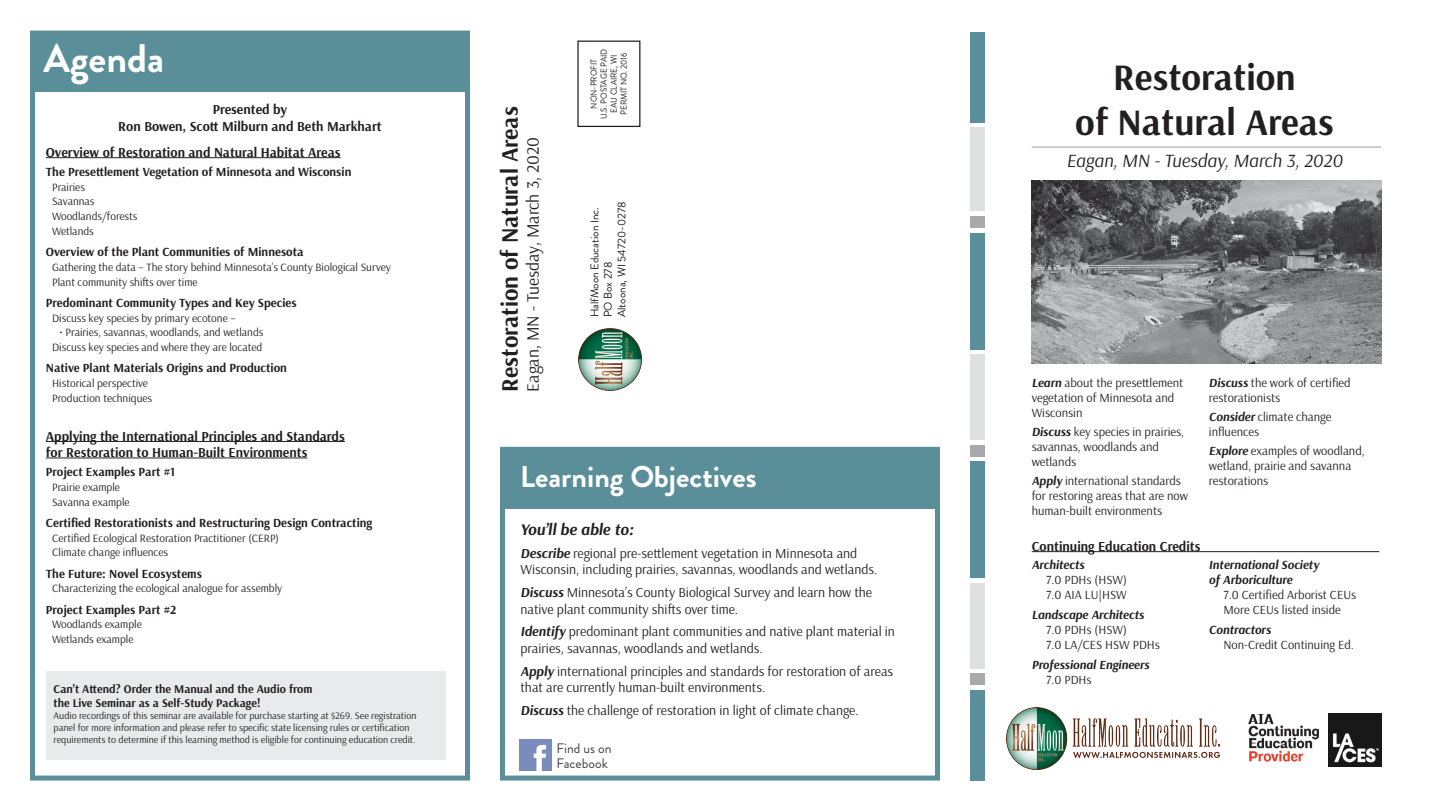
<style>
.page{position:relative;width:1440px;height:810px;background:#fff}
.page>*{position:absolute;margin:0;border:0;box-sizing:border-box;transform-origin:0 0}
.t1{font:700 40px "Brandon Grotesque";color:#fff}
.t2{font:700 37.5px/45px "Arsenal";color:#231f20;text-align:center}
.t3{font:700 30px "Brandon Grotesque";color:#fff}
.t4{font:700 23.75px "Arsenal";color:#231f20}
.t5{font:italic 18.75px "Arsenal";color:#231f20}
.t6{font:17.5px "Arsenal";color:#231f20}
.t7{font:italic 700 16.25px "Arsenal";color:#231f20}
.t8{font:13.75px/16.5px "Arsenal";color:#231f20}
.t9{font:700 13.75px/16.5px "Arsenal";color:#231f20}
.t10{font:13.75px/15px "Brandon Grotesque";color:#414142}
.t11{font:12.5px/15px "Arsenal";color:#231f20}
.t12{font:700 12.5px "Arsenal";color:#231f20}
.t13{font:italic 700 12.5px/15px "Arsenal";color:#231f20}
.t14{font:700 11.88px/14.2px "Arsenal";color:#231f20}
.t15{font:11.25px "Arsenal";color:#231f20}
.t16{font:11.25px "Brandon Grotesque";color:#231f20}
.t17{font:10px/12px "Arsenal";color:#231f20}
.t18{font:8.75px/10px "Brandon Grotesque";color:#231f20;text-align:center;scale:.92 1}
.s1{font-weight:700;font-style:italic}
</style>
<div class="page">
<img style="left:1032px;top:181px;width:349px;height:182px">
<div style="left:970px;top:354px;width:14px;height:86px;background:#dee0e1"></div>
<div style="left:970px;top:127px;width:14px;height:84px;background:#dee0e1"></div>
<div style="left:500px;top:447px;width:440px;height:334px;border:5px solid #5a8f99"></div>
<div style="left:30px;top:31px;width:440px;height:60px;background:#5a8f99"></div>
<div style="left:30px;top:31px;width:440px;height:750px;border:5px solid #5a8f99"></div>
<div style="left:500px;top:447px;width:440px;height:61px;background:#5a8f99"></div>
<img style="left:1006px;top:708px;width:213px;height:61px">
<img style="left:520px;top:740px;width:32px;height:31px">
<div style="left:970px;top:216px;width:14px;height:12px;background:#a7a9ac"></div>
<div style="left:970px;top:445px;width:14px;height:12px;background:#a7a9ac"></div>
<div style="left:970px;top:462px;width:14px;height:116px;background:#5a8f99"></div>
<div style="left:970px;top:673px;width:14px;height:12px;background:#a7a9ac"></div>
<div style="left:970px;top:233px;width:14px;height:117px;background:#5a8f99"></div>
<div style="left:970px;top:690px;width:14px;height:91px;background:#5a8f99"></div>
<div style="left:970px;top:32px;width:14px;height:90px;background:#5a8f99"></div>
<div style="left:970px;top:583px;width:14px;height:85px;background:#dee0e1"></div>
<div style="left:577px;top:41px;width:63px;height:86px;border:1px solid #231f20"></div>
<img style="left:579px;top:328px;width:63px;height:63px">
<img style="left:1328px;top:713px;width:54px;height:54px">
<hr style="left:1032px;top:146px;width:349px;height:2px;background:#b2b4b6">
<hr style="left:1032px;top:551px;width:347px;height:1px;background:#231f20">
<hr style="left:46px;top:157px;width:295px;height:1px;background:#231f20">
<hr style="left:46px;top:441px;width:299px;height:1px;background:#231f20">
<hr style="left:46px;top:458px;width:261px;height:1px;background:#231f20">
<div style="left:46px;top:671px;width:400px;height:88px;background:#e9eaeb"></div>
<img style="left:1248px;top:714px;width:71px;height:48px">
<p class="t1" style="left:44px;top:31px;width:122px">Agenda</p>
<p class="t9" style="left:213px;top:102px;width:76px">Presented by</p>
<p class="t9" style="left:118px;top:118px;width:265px">Ron Bowen, Scott Milburn and Beth Markhart</p>
<p class="t9" style="left:46px;top:145px;width:296px">Overview of Restoration and Natural Habitat Areas</p>
<p class="t12" style="left:46px;top:164px;width:307px">The Presettlement Vegetation of Minnesota and Wisconsin</p>
<p class="t15" style="left:52px;top:180px;width:34px">Prairies</p>
<p class="t15" style="left:52px;top:195px;width:44px">Savannas</p>
<p class="t15" style="left:52px;top:209px;width:87px">Woodlands/forests</p>
<p class="t15" style="left:52px;top:224px;width:43px">Wetlands</p>
<p class="t12" style="left:46px;top:244px;width:259px">Overview of the Plant Communities of Minnesota</p>
<p class="t15" style="left:52px;top:260px;width:340px">Gathering the data – The story behind Minnesota’s County Biological Survey</p>
<p class="t15" style="left:52px;top:275px;width:147px">Plant community shifts over time</p>
<p class="t12" style="left:46px;top:295px;width:252px">Predominant Community Types and Key Species</p>
<p class="t15" style="left:52px;top:311px;width:185px">Discuss key species by primary ecotone –</p>
<p class="t15" style="left:60px;top:326px;width:205px">• Prairies, savannas, woodlands, and wetlands</p>
<p class="t15" style="left:52px;top:340px;width:212px">Discuss key species and where they are located</p>
<p class="t12" style="left:46px;top:360px;width:243px">Native Plant Materials Origins and Production</p>
<p class="t15" style="left:52px;top:376px;width:97px">Historical perspective</p>
<p class="t15" style="left:52px;top:391px;width:102px">Production techniques</p>
<p class="t9" style="left:46px;top:428px;width:300px">Applying the International Principles and Standards for Restoration to Human-Built Environments</p>
<p class="t12" style="left:46px;top:464px;width:131px">Project Examples Part #1</p>
<p class="t15" style="left:52px;top:480px;width:69px">Prairie example</p>
<p class="t15" style="left:52px;top:495px;width:79px">Savanna example</p>
<p class="t12" style="left:46px;top:515px;width:328px">Certified Restorationists and Restructuring Design Contracting</p>
<p class="t15" style="left:52px;top:531px;width:228px">Certified Ecological Restoration Practitioner (CERP)</p>
<p class="t15" style="left:52px;top:546px;width:117px">Climate change influences</p>
<p class="t12" style="left:46px;top:566px;width:158px">The Future: Novel Ecosystems</p>
<p class="t15" style="left:52px;top:582px;width:232px">Characterizing the ecological analogue for assembly</p>
<p class="t12" style="left:46px;top:602px;width:132px">Project Examples Part #2</p>
<p class="t15" style="left:52px;top:618px;width:91px">Woodlands example</p>
<p class="t15" style="left:52px;top:632px;width:83px">Wetlands example</p>
<p class="t14" style="left:54px;top:682px;width:260px">Can’t Attend? Order the Manual and the Audio from the Live Seminar as a Self-Study Package!</p>
<p class="t17" style="left:54px;top:709px;width:364px">Audio recordings of this seminar are available for purchase starting at $269. See registration panel for more information and please refer to specific state licensing rules or certification requirements to determine if this learning method is eligible for continuing education credit.</p>
<p class="t4" style="left:495px;top:392px;width:287px;rotate:-90deg">Restoration of Natural Areas</p>
<p class="t6" style="left:522px;top:392px;width:256px;rotate:-90deg">Eagan, MN - Tuesday, March 3, 2020</p>
<p class="t18" style="left:589px;top:119px;width:78px;rotate:-90deg">NON-PROFIT<br>U.S. POSTAGE PAID<br>EAU CLAIRE, WI<br>PERMIT NO. 2016</p>
<p class="t16" style="left:614px;top:317px;width:117px;rotate:-90deg">Altoona, WI 54720-0278</p>
<p class="t16" style="left:587px;top:317px;width:112px;rotate:-90deg">HalfMoon Education Inc.</p>
<p class="t16" style="left:600px;top:317px;width:57px;rotate:-90deg">PO Box 278</p>
<p class="t3" style="left:520px;top:456px;width:238px">Learning Objectives</p>
<p class="t7" style="left:520px;top:520px;width:115px">You’ll be able to:</p>
<p class="t8" style="left:520px;top:545px;width:358px"><span class="s1">Describe</span> regional pre-settlement vegetation in Minnesota and<br>Wisconsin, including prairies, savannas, woodlands and wetlands.</p>
<p class="t8" style="left:520px;top:584px;width:353px"><span class="s1">Discuss</span> Minnesota’s County Biological Survey and learn how the native plant community shifts over time.</p>
<p class="t8" style="left:520px;top:623px;width:376px"><span class="s1">Identify</span> predominant plant communities and native plant material in prairies, savannas, woodlands and wetlands.</p>
<p class="t8" style="left:520px;top:663px;width:374px"><span class="s1">Apply</span> international principles and standards for restoration of areas that are currently human-built environments.</p>
<p class="t8" style="left:520px;top:702px;width:340px"><span class="s1">Discuss</span> the challenge of restoration in light of climate change.</p>
<p class="t10" style="left:557px;top:741px;width:57px">Find us on<br>Facebook</p>
<p class="t2" style="left:1075px;top:56px;width:260px">Restoration<br>of Natural Areas</p>
<p class="t5" style="left:1066px;top:149px;width:278px">Eagan, MN - Tuesday, March 3, 2020</p>
<p class="t11" style="left:1032px;top:376px;width:153px"><span class="s1">Learn</span> about the presettlement vegetation of Minnesota and<br>Wisconsin</p>
<p class="t11" style="left:1032px;top:424px;width:154px"><span class="s1">Discuss</span> key species in prairies, savannas, woodlands and wetlands</p>
<p class="t11" style="left:1032px;top:473px;width:158px"><span class="s1">Apply</span> international standards for restoring areas that are now human-built environments</p>
<p class="t11" style="left:1209px;top:376px;width:143px"><span class="s1">Discuss</span> the work of certified restorationists</p>
<p class="t11" style="left:1209px;top:409px;width:124px"><span class="s1">Consider</span> climate change influences</p>
<p class="t11" style="left:1209px;top:443px;width:157px"><span class="s1">Explore</span> examples of woodland, wetland, prairie and savanna restorations</p>
<p class="t9" style="left:1032px;top:538px;width:170px">Continuing Education Credits</p>
<p class="t13" style="left:1032px;top:557px;width:54px">Architects</p>
<p class="t11" style="left:1046px;top:572px;width:82px">7.0 PDHs (HSW)</p>
<p class="t11" style="left:1046px;top:587px;width:82px">7.0 AIA LU|HSW</p>
<p class="t13" style="left:1032px;top:607px;width:114px">Landscape Architects</p>
<p class="t11" style="left:1046px;top:622px;width:82px">7.0 PDHs (HSW)</p>
<p class="t11" style="left:1046px;top:637px;width:115px">7.0 LA/CES HSW PDHs</p>
<p class="t13" style="left:1032px;top:657px;width:119px">Professional Engineers</p>
<p class="t11" style="left:1046px;top:672px;width:47px">7.0 PDHs</p>
<p class="t13" style="left:1209px;top:557px;width:112px">International Society of Arboriculture</p>
<p class="t11" style="left:1223px;top:587px;width:134px">7.0 Certified Arborist CEUs</p>
<p class="t11" style="left:1223px;top:602px;width:119px">More CEUs listed inside</p>
<p class="t13" style="left:1209px;top:622px;width:64px">Contractors</p>
<p class="t11" style="left:1223px;top:637px;width:132px">Non-Credit Continuing Ed.</p>
</div>
